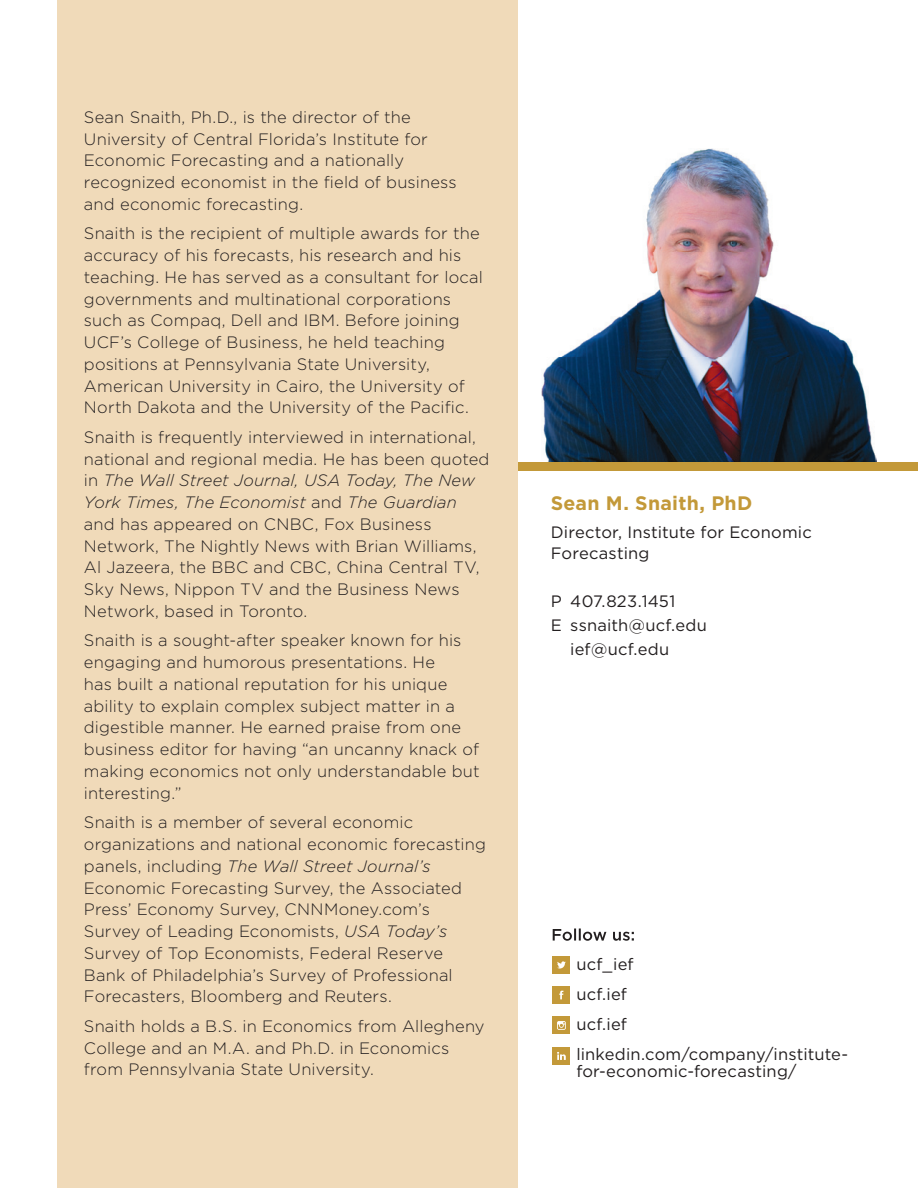
<style>
.page{position:relative;width:918px;height:1188px;background:#fff}
.page>*{position:absolute;margin:0;border:0;box-sizing:border-box;transform-origin:0 0}
.t1{font:700 19.5px "Gotham";letter-spacing:.015em;color:#c39939}
.t2{font:300 16.5px/21.8px "Gotham";letter-spacing:.01em;color:#231f20}
.t3{font:16.5px/30px "Gotham";letter-spacing:.01em;color:#231f20}
.s1{font-style:italic}
</style>
<div class="page">
<img style="left:542px;top:148px;width:334px;height:314px">
<div style="left:57px;top:0;width:461px;height:1188px;background:#f0dab9"></div>
<div style="left:518px;top:462px;width:400px;height:9px;background:#c39939"></div>
<svg style="left:553px;top:929px;width:81px;height:12px"></svg>
<div style="left:553px;top:956px;width:17px;height:17px;background:#c39939"></div>
<svg style="left:557px;top:961px;width:9px;height:8px"></svg>
<div style="left:553px;top:986px;width:17px;height:18px;background:#c39939"></div>
<svg style="left:559px;top:991px;width:5px;height:8px"></svg>
<div style="left:553px;top:1048px;width:17px;height:17px;background:#c39939"></div>
<svg style="left:557px;top:1052px;width:9px;height:8px"></svg>
<div style="left:553px;top:1017px;width:17px;height:17px;background:#c39939"></div>
<svg style="left:557px;top:1021px;width:9px;height:9px"></svg>
<p class="t2" style="left:84px;top:106px;width:374px">Sean Snaith, Ph.D., is the director of the University of Central Florida’s Institute for Economic Forecasting and a nationally recognized economist in the field of business and economic forecasting.</p>
<p class="t2" style="left:84px;top:222px;width:401px">Snaith is the recipient of multiple awards for the accuracy of his forecasts, his research and his teaching. He has served as a consultant for local governments and multinational corporations such as Compaq, Dell and IBM. Before joining UCF’s College of Business, he held teaching positions at Pennsylvania State University, American University in Cairo, the University of North Dakota and the University of the Pacific.</p>
<p class="t2" style="left:84px;top:426px;width:407px">Snaith is frequently interviewed in international, national and regional media. He has been quoted in <span class="s1">The Wall Street Journal, USA Today, The New York Times, The Economist</span> and <span class="s1">The Guardian </span>and has appeared on CNBC, Fox Business Network, The Nightly News with Brian Williams, Al Jazeera, the BBC and CBC, China Central TV, Sky News, Nippon TV and the Business News Network, based in Toronto.</p>
<p class="t2" style="left:84px;top:629px;width:397px">Snaith is a sought-after speaker known for his engaging and humorous presentations. He<br>has built a national reputation for his unique ability to explain complex subject matter in a digestible manner. He earned praise from one business editor for having “an uncanny knack of making economics not only understandable but interesting.”</p>
<p class="t2" style="left:84px;top:811px;width:404px">Snaith is a member of several economic organizations and national economic forecasting panels, including <span class="s1">The Wall Street Journal’s </span>Economic Forecasting Survey, the Associated Press’ Economy Survey, CNNMoney.com’s Survey of Leading Economists, <span class="s1">USA Today’s </span>Survey of Top Economists, Federal Reserve Bank of Philadelphia’s Survey of Professional Forecasters, Bloomberg and Reuters.</p>
<p class="t2" style="left:84px;top:1015px;width:402px">Snaith holds a B.S. in Economics from Allegheny<br>College and an M.A. and Ph.D. in Economics from Pennsylvania State University.</p>
<p class="t1" style="left:551px;top:490px;width:203px">Sean M. Snaith, PhD</p>
<p class="t3" style="left:551px;top:521px;width:262px;line-height:21px">Director, Institute for Economic<br>Forecasting</p>
<p class="t3" style="left:551px;top:586px;width:126px">P 407.823.1451</p>
<p class="t3" style="left:551px;top:610px;width:158px">E ssnaith@ucf.edu</p>
<p class="t3" style="left:570px;top:634px;width:100px">ief@ucf.edu</p>
<p class="t3" style="left:576px;top:949px;width:273px">ucf_ief<br>ucf.ief<br>ucf.ief linkedin.com/company/institute-</p>
<p class="t3" style="left:576px;top:1055px;width:222px">for-economic-forecasting/</p>
</div>
